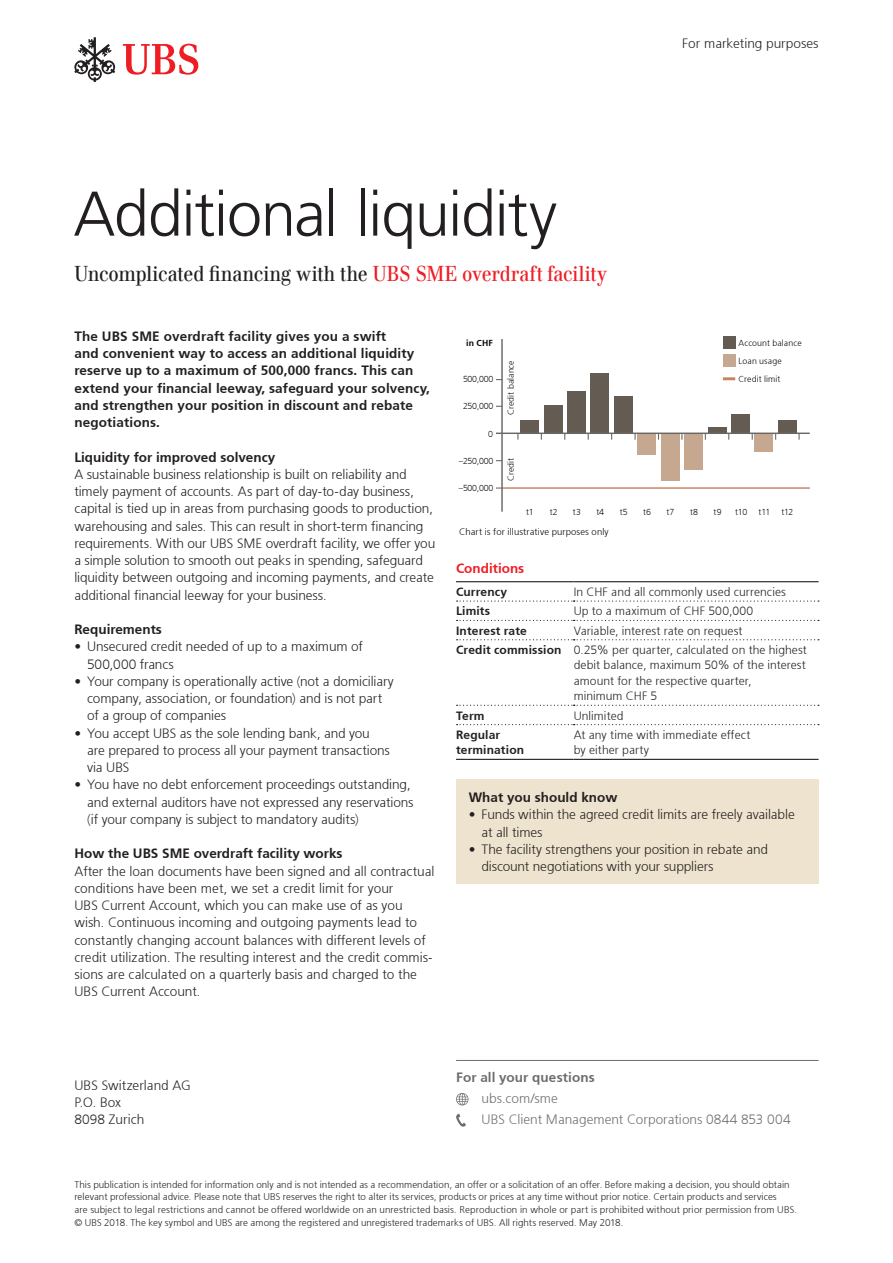
<style>
.page{position:relative;width:893px;height:1263px;background:#fff}
.page>*{position:absolute;margin:0;border:0;box-sizing:border-box;transform-origin:0 0}
.Keyline{font:300 63px "Frutiger 45";letter-spacing:-.02em;color:#231f20}
.Infoline{font:21px "UBS Headline";color:#231f20}
.Body_copy___9_pt{font:300 13.5px/17.2px "Frutiger 45";letter-spacing:-.005em;color:#231f20}
.Body_copy_Aufzähling{font:300 13.5px/17.2px "Frutiger 45";letter-spacing:-.01em;color:#231f20}
.Subtitle__9_pt{font:300 13.5px/17.2px "Frutiger 45";letter-spacing:.01em;color:#231f20}
.Kontakboxentext{font:300 13.5px "Frutiger 45";letter-spacing:.005em;color:#6c6d70}
.Kontaktboxen__Titel{font:300 13.5px "Frutiger 45";letter-spacing:.01em;color:#6c6d70}
.Body_copy___9_pt-2{font:300 13.5px "Frutiger 45";color:#ee1d23}
.Tabelle{font:300 12px/15.3px "Frutiger 45";letter-spacing:.005em;color:#231f20}
.Tabelle-2{font:300 12px "Frutiger 45";letter-spacing:.01em;color:#231f20}
.Disclaimer{font:300 9.75px/12.8px "Frutiger 45";letter-spacing:.005em;color:#231f20}
.t1{font:300 9.45px "Frutiger 45";letter-spacing:.01em;color:#050504}
.t2{font:300 8.7px "Frutiger 45";letter-spacing:.01em;color:#050504}
.t3{font:300 8.7px "Frutiger 45";color:#050504}
.s1{color:#ee1d23}
</style>
<div class="page">
<svg style="left:74px;top:37px;width:41px;height:45px"></svg>
<svg style="left:123px;top:44px;width:75px;height:31px"></svg>
<hr style="left:502px;top:487px;width:308px;height:2px;background:#c98065">
<svg style="left:723px;top:377px;width:12px;height:3px"></svg>
<div style="left:723px;top:336px;width:12px;height:13px;background:#645c53"></div>
<div style="left:723px;top:354px;width:12px;height:13px;background:#c5a88f"></div>
<hr style="left:501px;top:339px;width:2px;height:173px;background:#6a6864">
<svg style="left:496px;top:487px;width:6px;height:2px"></svg>
<svg style="left:634px;top:434px;width:2px;height:6px"></svg>
<svg style="left:798px;top:434px;width:2px;height:6px"></svg>
<div style="left:520px;top:420px;width:19px;height:13px;background:#645c53"></div>
<div style="left:545px;top:406px;width:18px;height:27px;background:#645c53"></div>
<div style="left:567px;top:391px;width:19px;height:42px;background:#645c53"></div>
<div style="left:591px;top:373px;width:18px;height:60px;background:#645c53"></div>
<div style="left:614px;top:396px;width:18px;height:37px;background:#645c53"></div>
<div style="left:708px;top:427px;width:18px;height:6px;background:#645c53"></div>
<div style="left:731px;top:414px;width:18px;height:19px;background:#645c53"></div>
<div style="left:778px;top:420px;width:18px;height:13px;background:#645c53"></div>
<div style="left:755px;top:433px;width:18px;height:18px;background:#c5a88f"></div>
<div style="left:684px;top:433px;width:18px;height:36px;background:#c5a88f"></div>
<div style="left:661px;top:433px;width:18px;height:48px;background:#c5a88f"></div>
<div style="left:637px;top:433px;width:18px;height:21px;background:#c5a88f"></div>
<hr style="left:496px;top:433px;width:314px;height:1px;background:#6a6864">
<hr style="left:456px;top:1060px;width:363px;height:1px;background:#6c6d70">
<svg style="left:456px;top:1093px;width:12px;height:12px"></svg>
<svg style="left:456px;top:1114px;width:10px;height:12px"></svg>
<hr style="left:456px;top:581px;width:118px;height:1px;background:#231f20">
<hr style="left:574px;top:581px;width:245px;height:1px;background:#231f20">
<hr style="left:456px;top:759px;width:118px;height:1px;background:#231f20">
<hr style="left:574px;top:759px;width:245px;height:1px;background:#231f20">
<svg style="left:457px;top:600px;width:362px;height:2px"></svg>
<svg style="left:457px;top:620px;width:362px;height:1px"></svg>
<svg style="left:457px;top:639px;width:362px;height:1px"></svg>
<svg style="left:457px;top:705px;width:362px;height:1px"></svg>
<svg style="left:457px;top:724px;width:362px;height:1px"></svg>
<div style="left:456px;top:779px;width:363px;height:105px;background:#eee3ce"></div>
<p class="Keyline" style="left:73px;top:178px;width:485px">Additional liquidity</p>
<p class="Infoline" style="left:74px;top:261px;width:534px">Uncomplicated financing with the <span class="s1">UBS SME overdraft facility</span></p>
<p class="Body_copy___9_pt" style="left:682px;top:34px;width:138px">For marketing purposes</p>
<p class="Subtitle__9_pt" style="left:74px;top:327px;width:357px">The UBS SME overdraft facility gives you a swift<br>and convenient way to access an additional liquidity reserve up to a maximum of 500,000 francs. This can extend your financial leeway, safeguard your solvency, and strengthen your position in discount and rebate negotiations.</p>
<p class="Subtitle__9_pt" style="left:74px;top:448px;width:202px">Liquidity for improved solvency</p>
<p class="Body_copy___9_pt" style="left:74px;top:465px;width:341px">A sustainable business relationship is built on reliability and timely payment of accounts. As part of day-to-day business,</p>
<p class="Body_copy___9_pt" style="left:74px;top:500px;width:360px">capital is tied up in areas from purchasing goods to production,</p>
<p class="Body_copy___9_pt" style="left:74px;top:517px;width:362px">warehousing and sales. This can result in short-term financing requirements. With our UBS SME overdraft facility, we offer you a simple solution to smooth out peaks in spending, safeguard liquidity between outgoing and incoming payments, and create additional financial leeway for your business.</p>
<p class="Subtitle__9_pt" style="left:74px;top:620px;width:89px">Requirements</p>
<p class="Body_copy_Aufzähling" style="left:87px;top:638px;width:277px;text-indent:-13px">• Unsecured credit needed of up to a maximum of<br>500,000 francs</p>
<p class="Body_copy_Aufzähling" style="left:87px;top:672px;width:308px;text-indent:-13px">• Your company is operationally active (not a domiciliary company, association, or foundation) and is not part of a group of companies</p>
<p class="Body_copy_Aufzähling" style="left:87px;top:724px;width:304px;text-indent:-13px">• You accept UBS as the sole lending bank, and you are prepared to process all your payment transactions via UBS</p>
<p class="Body_copy_Aufzähling" style="left:87px;top:776px;width:328px;text-indent:-13px">• You have no debt enforcement proceedings outstanding, and external auditors have not expressed any reservations (if your company is subject to mandatory audits)</p>
<p class="Subtitle__9_pt" style="left:74px;top:845px;width:270px">How the UBS SME overdraft facility works</p>
<p class="Body_copy___9_pt" style="left:74px;top:862px;width:361px">After the loan documents have been signed and all contractual conditions have been met, we set a credit limit for your</p>
<p class="Body_copy___9_pt" style="left:74px;top:897px;width:360px">UBS Current Account, which you can make use of as you wish. Continuous incoming and outgoing payments lead to constantly changing account balances with different levels of credit utilization. The resulting interest and the credit commis&shy;sions are calculated on a quarterly basis and charged to the UBS Current Account.</p>
<p class="t3" style="left:466px;top:338px;width:28px">in CHF</p>
<p class="t2" style="left:738px;top:338px;width:65px">Account balance</p>
<p class="t2" style="left:463px;top:374px;width:32px">500,000</p>
<p class="t2" style="left:463px;top:401px;width:32px">250,000</p>
<p class="t2" style="left:488px;top:428px;width:6px">0</p>
<p class="t2" style="left:459px;top:456px;width:36px">–250,000</p>
<p class="t2" style="left:459px;top:483px;width:36px">–500,000</p>
<p class="t2" style="left:506px;top:415px;width:56px;rotate:-90deg">Credit balance</p>
<p class="t2" style="left:738px;top:356px;width:45px">Loan usage</p>
<p class="t2" style="left:738px;top:374px;width:43px">Credit limit</p>
<p class="t2" style="left:506px;top:481px;width:25px;rotate:-90deg">Credit</p>
<p class="t2" style="left:526px;top:507px;width:9px">t1</p>
<p class="t2" style="left:550px;top:507px;width:10px">t2</p>
<p class="t2" style="left:573px;top:507px;width:10px">t3</p>
<p class="t2" style="left:596px;top:507px;width:9px">t4</p>
<p class="t2" style="left:620px;top:507px;width:9px">t5</p>
<p class="t2" style="left:643px;top:507px;width:9px">t6</p>
<p class="t2" style="left:666px;top:507px;width:9px">t7</p>
<p class="t2" style="left:690px;top:507px;width:9px">t8</p>
<p class="t2" style="left:713px;top:507px;width:9px">t9</p>
<p class="t2" style="left:735px;top:507px;width:14px">t10</p>
<p class="t2" style="left:759px;top:507px;width:13px">t11</p>
<p class="t2" style="left:781px;top:507px;width:14px">t12</p>
<p class="t1" style="left:459px;top:526px;width:151px">Chart is for illustrative purposes only</p>
<p class="Body_copy___9_pt-2" style="left:456px;top:560px;width:70px">Conditions</p>
<p class="Tabelle-2" style="left:456px;top:585px;width:53px">Currency</p>
<p class="Tabelle" style="left:574px;top:584px;width:214px">In CHF and all commonly used currencies</p>
<p class="Tabelle-2" style="left:456px;top:604px;width:36px">Limits</p>
<p class="Tabelle" style="left:574px;top:603px;width:181px">Up to a maximum of CHF 500,000</p>
<p class="Tabelle-2" style="left:456px;top:623px;width:72px">Interest rate</p>
<p class="Tabelle" style="left:574px;top:623px;width:170px">Variable, interest rate on request</p>
<p class="Tabelle-2" style="left:456px;top:643px;width:107px">Credit commission</p>
<p class="Tabelle" style="left:574px;top:642px;width:235px">0.25% per quarter, calculated on the highest</p>
<p class="Tabelle" style="left:574px;top:657px;width:234px">debit balance, maximum 50% of the interest amount for the respective quarter,</p>
<p class="Tabelle" style="left:574px;top:688px;width:85px">minimum CHF 5</p>
<p class="Tabelle-2" style="left:456px;top:708px;width:30px">Term</p>
<p class="Tabelle" style="left:574px;top:708px;width:51px">Unlimited</p>
<p class="Tabelle-2" style="left:456px;top:727px;width:46px">Regular</p>
<p class="Tabelle-2" style="left:456px;top:743px;width:70px">termination</p>
<p class="Tabelle" style="left:574px;top:727px;width:178px">At any time with immediate effect</p>
<p class="Tabelle" style="left:574px;top:742px;width:77px">by either party</p>
<p class="Subtitle__9_pt" style="left:469px;top:788px;width:150px">What you should know</p>
<p class="Body_copy_Aufzähling" style="left:482px;top:806px;width:315px;text-indent:-13px">• Funds within the agreed credit limits are freely available at all times</p>
<p class="Body_copy_Aufzähling" style="left:482px;top:840px;width:288px;text-indent:-13px">• The facility strengthens your position in rebate and discount negotiations with your suppliers</p>
<p class="Body_copy___9_pt" style="left:74px;top:1076px;width:118px">UBS Switzerland AG<br>P.O. Box<br>8098 Zurich</p>
<p class="Kontaktboxen__Titel" style="left:456px;top:1069px;width:140px">For all your questions</p>
<p class="Kontakboxentext" style="left:482px;top:1091px;width:78px">ubs.com/sme</p>
<p class="Kontakboxentext" style="left:482px;top:1112px;width:310px">UBS Client Management Corporations 0844 853 004</p>
<p class="Disclaimer" style="left:74px;top:1178px;width:724px">This publication is intended for information only and is not intended as a recommendation, an offer or a solicitation of an offer. Before making a decision, you should obtain relevant professional advice. Please note that UBS reserves the right to alter its services, products or prices at any time without prior notice. Certain products and services<br>are subject to legal restrictions and cannot be offered worldwide on an unrestricted basis. Reproduction in whole or part is prohibited without prior permission from UBS.</p>
<p class="Disclaimer" style="left:74px;top:1216px;width:551px">© UBS 2018. The key symbol and UBS are among the registered and unregistered trademarks of UBS. All rights reserved. May 2018.</p>
</div>
